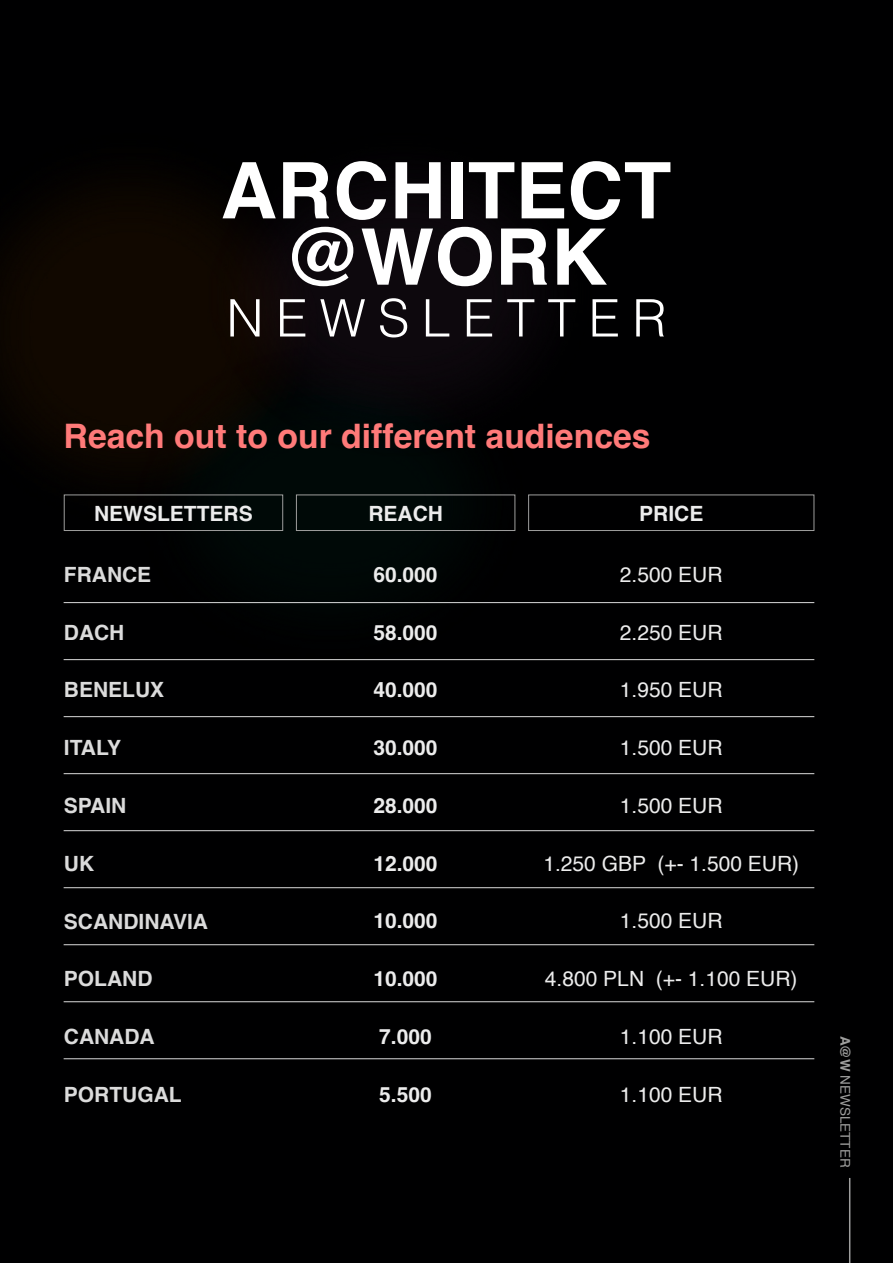
<style>
.page{position:relative;width:893px;height:1263px;background:#000001}
.page>*{position:absolute;margin:0;border:0;box-sizing:border-box;transform-origin:0 0}
.t1{font:700 33.75px "Helvetica";color:#ff7a79}
.t2{font:21px "Helvetica";color:#ececec}
.t3{font:700 21px "Helvetica";color:#ececec}
.t4{font:700 21px "Helvetica";color:#dbdbdb}
.t5{font:13.5px "Helvetica";color:#9e9e9d}
.s1{font-weight:700}
</style>
<div class="page">
<img style="left:0;top:162px;width:630px;height:499px">
<svg style="left:223px;top:162px;width:53px;height:56px"></svg>
<svg style="left:283px;top:162px;width:46px;height:56px"></svg>
<svg style="left:337px;top:161px;width:49px;height:59px"></svg>
<svg style="left:395px;top:162px;width:46px;height:56px"></svg>
<div style="left:451px;top:162px;width:12px;height:56px;background:#fff"></div>
<svg style="left:469px;top:162px;width:45px;height:56px"></svg>
<svg style="left:522px;top:162px;width:42px;height:56px"></svg>
<svg style="left:571px;top:161px;width:99px;height:59px"></svg>
<svg style="left:292px;top:227px;width:61px;height:59px"></svg>
<svg style="left:362px;top:227px;width:130px;height:59px"></svg>
<svg style="left:501px;top:229px;width:46px;height:56px"></svg>
<svg style="left:557px;top:229px;width:50px;height:56px"></svg>
<svg style="left:230px;top:299px;width:30px;height:37px"></svg>
<svg style="left:280px;top:299px;width:25px;height:37px"></svg>
<svg style="left:320px;top:299px;width:45px;height:37px"></svg>
<svg style="left:380px;top:298px;width:27px;height:39px"></svg>
<svg style="left:426px;top:299px;width:23px;height:37px"></svg>
<svg style="left:467px;top:299px;width:25px;height:37px"></svg>
<svg style="left:507px;top:299px;width:27px;height:37px"></svg>
<svg style="left:548px;top:299px;width:27px;height:37px"></svg>
<svg style="left:592px;top:299px;width:26px;height:37px"></svg>
<svg style="left:636px;top:299px;width:28px;height:37px"></svg>
<hr style="left:849px;top:1178px;width:1px;height:85px;background:#9e9e9d">
<hr style="left:64px;top:659px;width:750px;height:1px;background:#dbdbdb">
<hr style="left:64px;top:602px;width:750px;height:1px;background:#dbdbdb">
<hr style="left:64px;top:716px;width:750px;height:1px;background:#dbdbdb">
<hr style="left:64px;top:773px;width:750px;height:1px;background:#dbdbdb">
<hr style="left:64px;top:830px;width:750px;height:1px;background:#dbdbdb">
<hr style="left:64px;top:887px;width:750px;height:1px;background:#dbdbdb">
<hr style="left:64px;top:944px;width:750px;height:1px;background:#dbdbdb">
<hr style="left:64px;top:1001px;width:750px;height:1px;background:#dbdbdb">
<hr style="left:64px;top:1058px;width:750px;height:1px;background:#dbdbdb">
<div style="left:296px;top:495px;width:219px;height:36px;border:1px solid #9e9e9d"></div>
<div style="left:64px;top:495px;width:219px;height:36px;border:1px solid #9e9e9d"></div>
<div style="left:528px;top:495px;width:286px;height:36px;border:1px solid #9e9e9d"></div>
<h1 class="t1" style="left:64px;top:415px;width:588px">Reach out to our different audiences</h1>
<p class="t3" style="left:94px;top:500px;width:160px">NEWSLETTERS</p>
<p class="t3" style="left:368px;top:500px;width:76px">REACH</p>
<p class="t3" style="left:639px;top:500px;width:66px">PRICE</p>
<p class="t4" style="left:64px;top:562px;width:89px">FRANCE</p>
<p class="t3" style="left:373px;top:562px;width:66px">60.000</p>
<p class="t2" style="left:620px;top:558px;width:104px">2.500 EUR</p>
<p class="t4" style="left:64px;top:619px;width:62px">DACH</p>
<p class="t3" style="left:373px;top:619px;width:66px">58.000</p>
<p class="t2" style="left:620px;top:616px;width:104px">2.250 EUR</p>
<p class="t4" style="left:64px;top:677px;width:102px">BENELUX</p>
<p class="t3" style="left:373px;top:677px;width:66px">40.000</p>
<p class="t2" style="left:620px;top:674px;width:104px">1.950 EUR</p>
<p class="t4" style="left:64px;top:735px;width:59px">ITALY</p>
<p class="t3" style="left:373px;top:735px;width:66px">30.000</p>
<p class="t2" style="left:620px;top:731px;width:104px">1.500 EUR</p>
<p class="t4" style="left:64px;top:793px;width:64px">SPAIN</p>
<p class="t3" style="left:373px;top:793px;width:66px">28.000</p>
<p class="t2" style="left:620px;top:789px;width:104px">1.500 EUR</p>
<p class="t4" style="left:64px;top:850px;width:32px">UK</p>
<p class="t4" style="left:64px;top:908px;width:146px">SCANDINAVIA</p>
<p class="t3" style="left:373px;top:850px;width:66px">12.000</p>
<p class="t3" style="left:373px;top:908px;width:66px">10.000</p>
<p class="t2" style="left:543px;top:847px;width:257px">1.250 GBP (+- 1.500 EUR)</p>
<p class="t2" style="left:620px;top:905px;width:104px">1.500 EUR</p>
<p class="t4" style="left:64px;top:966px;width:90px">POLAND</p>
<p class="t4" style="left:64px;top:1024px;width:92px">CANADA</p>
<p class="t3" style="left:373px;top:966px;width:66px">10.000</p>
<p class="t3" style="left:379px;top:1024px;width:54px">7.000</p>
<p class="t2" style="left:545px;top:962px;width:254px">4.800 PLN (+- 1.100 EUR)</p>
<p class="t2" style="left:620px;top:1020px;width:104px">1.100 EUR</p>
<p class="t4" style="left:64px;top:1081px;width:119px">PORTUGAL</p>
<p class="t3" style="left:379px;top:1081px;width:54px">5.500</p>
<p class="t2" style="left:620px;top:1078px;width:104px">1.100 EUR</p>
<p class="t5" style="left:855px;top:1036px;width:133px;rotate:90deg"><span class="s1">A@W</span> NEWSLETTER</p>
</div>
